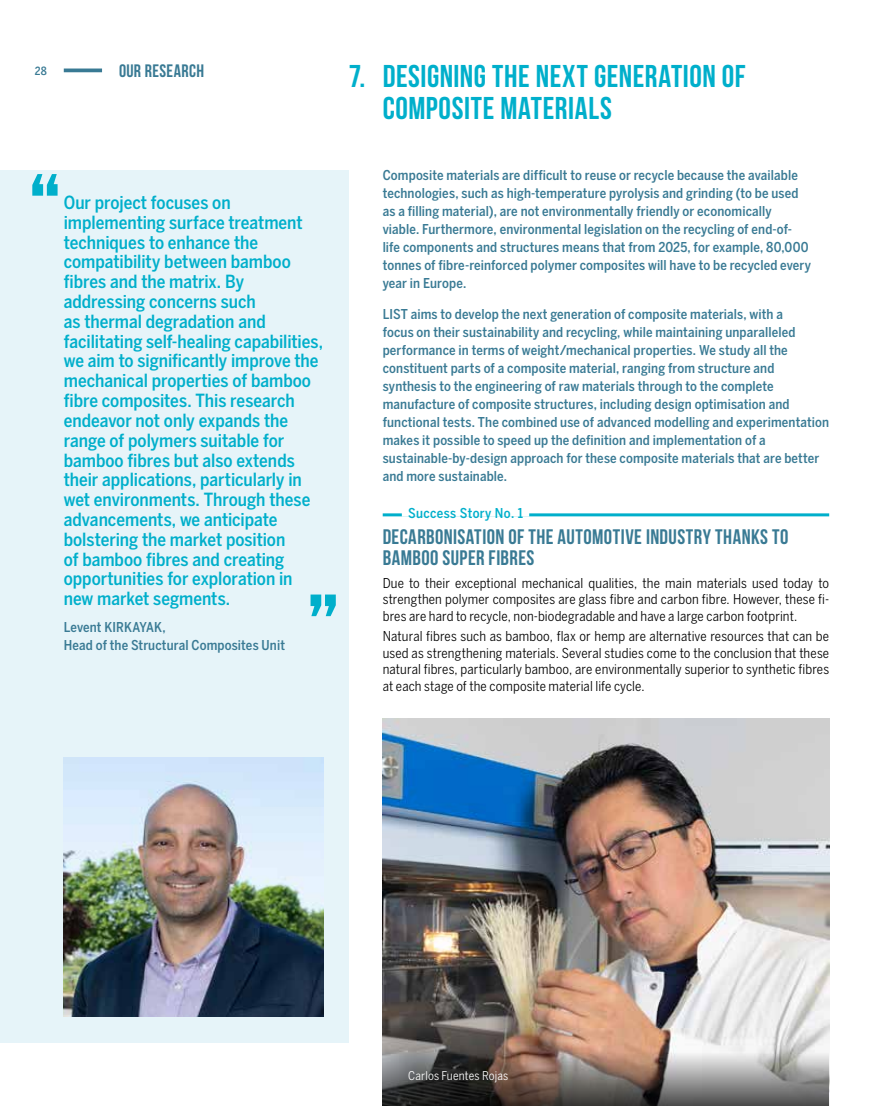
<style>
.page{position:relative;width:893px;height:1106px;background:#fff}
.page>*{position:absolute;margin:0;border:0;box-sizing:border-box;transform-origin:0 0}
.t1{font:31.5px/31.5px "Bebas Neue";letter-spacing:.015em;color:#00afcb}
.t2{font:21px/21px "Bebas Neue";letter-spacing:.02em;color:#397a94}
.t3{font:500 condensed 18px/19.8px "Benton Sans";color:#00afcb}
.t4{font:700 18px "Bebas Neue";letter-spacing:.02em;color:#397a94}
.t5{font:500 condensed 13.5px/18px "Benton Sans";letter-spacing:.01em;color:#397a94}
.t6{font:condensed 13.5px/16.5px "Benton Sans";letter-spacing:.01em;color:#000;text-align:justify}
.t7{font:500 condensed 13.5px "Benton Sans";letter-spacing:.025em;color:#00afcb}
.t8{font:condensed 12px "Benton Sans";letter-spacing:.015em;color:#fff}
.t9{font:500 condensed 11.25px "Benton Sans";color:#397a94}
</style>
<div class="page">
<hr style="left:383px;top:513px;width:446px;height:3px;background:#00afcb">
<hr style="left:402px;top:512px;width:127px;height:4px;background:#fff">
<div style="left:0;top:170px;width:349px;height:872px;background:#e6f4f9"></div>
<svg style="left:32px;top:174px;width:26px;height:22px"></svg>
<svg style="left:311px;top:594px;width:25px;height:22px"></svg>
<img style="left:64px;top:757px;width:259px;height:259px">
<img style="left:383px;top:719px;width:446px;height:331px">
<svg style="left:64px;top:68px;width:38px;height:4px"></svg>
<svg style="left:383px;top:1050px;width:446px;height:56px;background:#746c68"></svg>
<p class="t9" style="left:35px;top:64px;width:14px">28</p>
<h3 class="t4" style="left:119px;top:61px;width:86px">OUR RESEARCH</h3>
<p class="t3" style="left:64px;top:192px;width:261px">Our project focuses on implementing surface treatment techniques to enhance the compatibility between bamboo fibres and the matrix. By addressing concerns such<br>as thermal degradation and facilitating self-healing capabilities, we aim to significantly improve the mechanical properties of bamboo fibre composites. This research endeavor not only expands the range of polymers suitable for bamboo fibres but also extends their applications, particularly in wet environments. Through these advancements, we anticipate bolstering the market position<br>of bamboo fibres and creating opportunities for exploration in new market segments.</p>
<p class="t5" style="left:64px;top:617px;width:223px">Levent KIRKAYAK,<br>Head of the Structural Composites Unit</p>
<h1 class="t1" style="left:383px;top:60px;width:365px;text-indent:-34px">7. DESIGNING THE NEXT GENERATION OF<br>COMPOSITE MATERIALS</h1>
<p class="t5" style="left:383px;top:166px;width:430px">Composite materials are difficult to reuse or recycle because the available technologies, such as high-temperature pyrolysis and grinding (to be used as a filling material), are not environmentally friendly or economically viable. Furthermore, environmental legislation on the recycling of end-of&shy;life components and structures means that from 2025, for example, 80,000 tonnes of fibre-reinforced polymer composites will have to be recycled every year in Europe.</p>
<p class="t5" style="left:383px;top:305px;width:448px">LIST aims to develop the next generation of composite materials, with a<br>focus on their sustainability and recycling, while maintaining unparalleled performance in terms of weight/mechanical properties. We study all the constituent parts of a composite material, ranging from structure and synthesis to the engineering of raw materials through to the complete manufacture of composite structures, including design optimisation and functional tests. The combined use of advanced modelling and experimentation makes it possible to speed up the definition and implementation of a sustainable-by-design approach for these composite materials that are better and more sustainable.</p>
<p class="t7" style="left:408px;top:505px;width:116px">Success Story No. 1</p>
<h2 class="t2" style="left:383px;top:526px;width:407px">DECARBONISATION OF THE AUTOMOTIVE INDUSTRY THANKS TO<br>BAMBOO SUPER FIBRES</h2>
<p class="t6" style="left:383px;top:574px;width:448px">Due to their exceptional mechanical qualities, the main materials used today to strengthen polymer composites are glass fibre and carbon fibre. However, these fi&shy;bres are hard to recycle, non-biodegradable and have a large carbon footprint.</p>
<p class="t6" style="left:383px;top:628px;width:448px">Natural fibres such as bamboo, flax or hemp are alternative resources that can be used as strengthening materials. Several studies come to the conclusion that these natural fibres, particularly bamboo, are environmentally superior to synthetic fibres at each stage of the composite material life cycle.</p>
<p class="t8" style="left:408px;top:1069px;width:102px">Carlos Fuentes Rojas</p>
</div>
